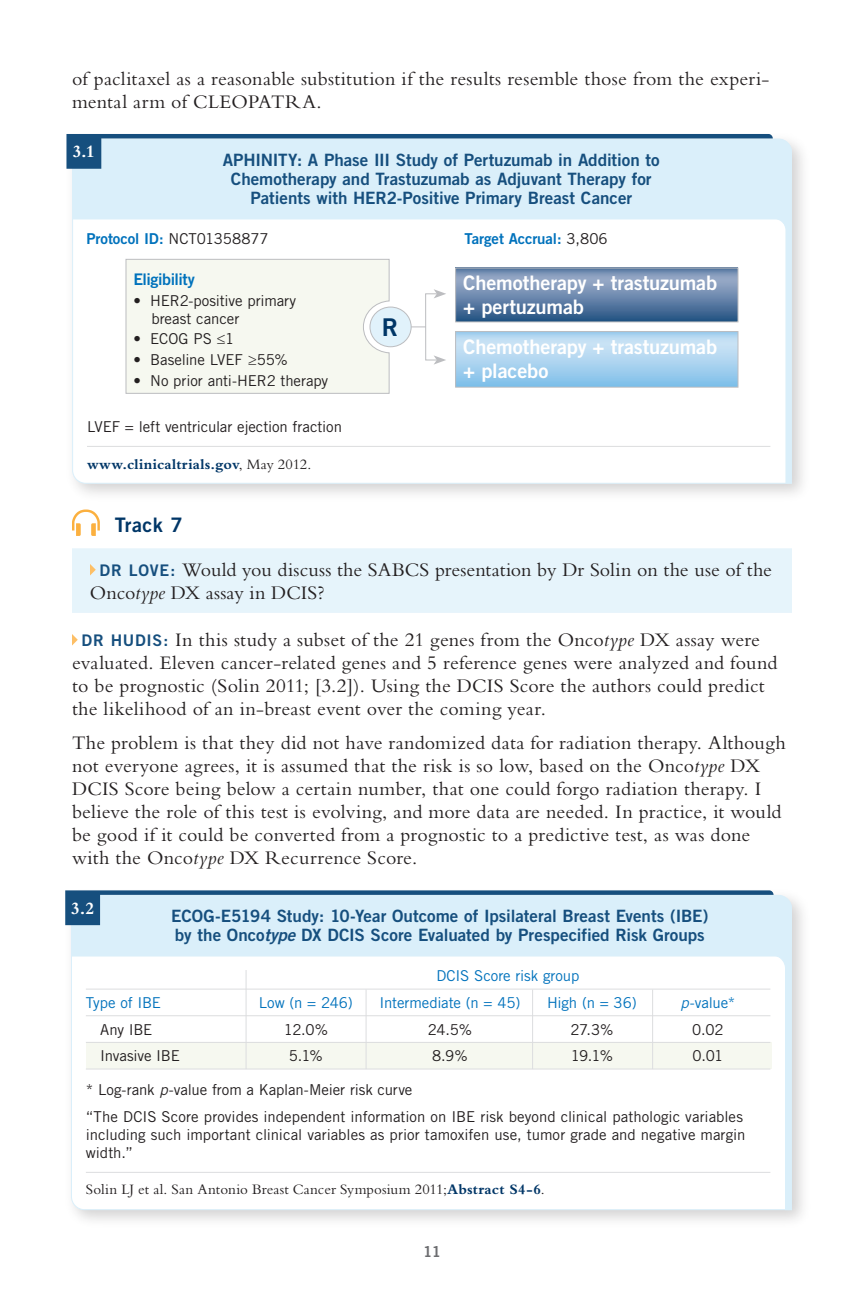
<style>
.page{position:relative;width:864px;height:1296px;background:#fff}
.page>*{position:absolute;margin:0;border:0;box-sizing:border-box;transform-origin:0 0}
.t1{font:24.4px "Trade Gothic LT Std Bd 2";color:#003667}
.t2{font:20px/23px "Bembo RTP Std";letter-spacing:.01em;color:#231f20}
.t3{font:20px/24px "Trade Gothic LT Std Bd 2";letter-spacing:-.01em;color:#fff}
.t4{font:20px "Trade Gothic LT Std Bd 2";letter-spacing:.015em;color:#003667}
.t5{font:700 18px "Bembo RTP Std";color:#fff}
.t6{font:17px/19px "Trade Gothic LT Std Bd 2";letter-spacing:-.005em;color:#164f7e;text-align:center}
.t7{font:16px "Trade Gothic LT Std Bd 2";letter-spacing:-.025em;color:#0072bc}
.t8{font:15px/18px "Trade Gothic LT Std";letter-spacing:-.005em;color:#231f20}
.t9{font:15px "Trade Gothic LT Std";letter-spacing:-.005em;color:#0072bc}
.t10{font:15px "Bembo RTP Std";letter-spacing:.005em;color:#231f20}
.t11{font:15px "Trade Gothic LT Std Bd 2";letter-spacing:-.005em;color:#0072bc}
.t12{font:700 15px "Bembo RTP Std";letter-spacing:.02em;color:#003667}
.t13{font:15px "Trade Gothic LT Std Bd 2";color:#6c6d70}
.s1{font-family:"Trade Gothic LT Std";color:#231f20}
.s2{font-weight:400;color:#231f20}
.s3{font-family:"Trade Gothic LT Std Bd 2";font-size:16px;color:#164f7e}
.s4{font-style:italic}
.s5{font-family:"Trade Gothic LT Std Bd 2 Obl"}
.s6{font-weight:700;color:#003667}
</style>
<div class="page">
<div style="left:63px;top:130px;width:749px;height:375px;background:#231f20;opacity:.2"></div>
<svg style="left:72px;top:138px;width:720px;height:345px"></svg>
<svg style="left:66px;top:134px;width:707px;height:35px;background:#b8d3e4"></svg>
<div style="left:62px;top:887px;width:751px;height:345px;background:#231f20;opacity:.2"></div>
<svg style="left:70px;top:894px;width:722px;height:316px"></svg>
<svg style="left:65px;top:890px;width:709px;height:35px;background:#b9d3e4"></svg>
<svg style="left:457px;top:270px;width:280px;height:50px;background:#6885ab"></svg>
<svg style="left:457px;top:333px;width:280px;height:53px;background:#aad3ef"></svg>
<div style="left:86px;top:1042px;width:685px;height:27px;background:#f6f8f0"></div>
<div style="left:72px;top:548px;width:720px;height:65px;background:#e6f4fb"></div>
<svg style="left:72px;top:510px;width:28px;height:26px"></svg>
<svg style="left:90px;top:564px;width:6px;height:12px"></svg>
<svg style="left:72px;top:634px;width:6px;height:12px"></svg>
<hr style="left:87px;top:446px;width:683px;height:1px;background:#dcdddf">
<svg style="left:412px;top:326px;width:13px;height:1px"></svg>
<div style="left:425px;top:293px;width:12px;height:68px;border:1px solid #bcbdc0"></div>
<svg style="left:434px;top:289px;width:12px;height:9px"></svg>
<svg style="left:434px;top:355px;width:12px;height:10px"></svg>
<div style="left:455px;top:331px;width:284px;height:57px;border:1px solid #bcbdc0"></div>
<div style="left:125px;top:258px;width:265px;height:136px;background:#f6f8f0"></div>
<div style="left:370px;top:307px;width:41px;height:40px;background:#e1f2fb;border-radius:50%"></div>
<div style="left:369px;top:307px;width:43px;height:40px;border:1px solid #bcbdc0;border-radius:50%"></div>
<div style="left:455px;top:268px;width:284px;height:54px;border:1px solid #bcbdc0"></div>
<hr style="left:86px;top:989px;width:684px;height:1px;background:#dcdddf">
<hr style="left:86px;top:1015px;width:684px;height:1px;background:#dcdddf">
<hr style="left:86px;top:1042px;width:684px;height:1px;background:#dcdddf">
<hr style="left:86px;top:1069px;width:684px;height:1px;background:#dcdddf">
<hr style="left:86px;top:1172px;width:684px;height:1px;background:#dcdddf">
<hr style="left:246px;top:970px;width:1px;height:99px;background:#dcdddf">
<hr style="left:366px;top:990px;width:1px;height:79px;background:#dcdddf">
<hr style="left:532px;top:990px;width:1px;height:79px;background:#dcdddf">
<hr style="left:652px;top:990px;width:1px;height:79px;background:#dcdddf">
<p class="t2" style="left:72px;top:67px;width:699px">of paclitaxel as a reasonable substitution if the results resemble those from the experi&shy;mental arm of CLEOPATRA.</p>
<p class="t5" style="left:73px;top:142px;width:24px">3.1</p>
<p class="t6" style="left:223px;top:150px;width:439px">APHINITY: A Phase III Study of Pertuzumab in Addition to<br>Chemotherapy and Trastuzumab as Adjuvant Therapy for<br>Patients with HER2-Positive Primary Breast Cancer</p>
<p class="t11" style="left:86px;top:230px;width:184px">Protocol ID: <span class="s1">NCT01358877</span></p>
<p class="t11" style="left:464px;top:230px;width:145px">Target Accrual: <span class="s1">3,806</span></p>
<p class="t7" style="left:133px;top:269px;width:63px">Eligibility</p>
<p class="t8" style="left:151px;top:291px;width:146px;text-indent:-18px">• HER2-positive primary breast cancer</p>
<p class="t8" style="left:133px;top:330px;width:103px">• ECOG PS ≤1</p>
<p class="t8" style="left:133px;top:351px;width:156px">• Baseline LVEF ≥55%</p>
<p class="t8" style="left:133px;top:372px;width:196px">• No prior anti-HER2 therapy</p>
<p class="t8" style="left:87px;top:417px;width:257px">LVEF = left ventricular ejection fraction</p>
<p class="t12" style="left:87px;top:455px;width:226px">www.clinicaltrials.gov<span class="s2">, May 2012.</span></p>
<p class="t1" style="left:382px;top:312px;width:18px">R</p>
<p class="t3" style="left:463px;top:271px;width:255px">Chemotherapy + trastuzumab + pertuzumab</p>
<p class="t3" style="left:463px;top:334px;width:255px">Chemotherapy + trastuzumab + placebo</p>
<p class="t4" style="left:115px;top:512px;width:69px">Track 7</p>
<p class="t2" style="left:90px;top:557px;width:683px;text-indent:10px"><span class="s3">DR LOVE:</span> Would you discuss the SABCS presentation by Dr Solin on the use of the<br>Onco<span class="s4">type</span> DX assay in DCIS?</p>
<p class="t2" style="left:72px;top:627px;width:707px;text-indent:10px"><span class="s3">DR HUDIS:</span> In this study a subset of the 21 genes from the Onco<span class="s4">type</span> DX assay were evaluated. Eleven cancer-related genes and 5 reference genes were analyzed and found to be prognostic (Solin 2011; [3.2]). Using the DCIS Score the authors could predict the likelihood of an in-breast event over the coming year.</p>
<p class="t2" style="left:72px;top:731px;width:715px">The problem is that they did not have randomized data for radiation therapy. Although not everyone agrees, it is assumed that the risk is so low, based on the Onco<span class="s4">type</span> DX DCIS Score being below a certain number, that one could forgo radiation therapy. I believe the role of this test is evolving, and more data are needed. In practice, it would be good if it could be converted from a prognostic to a predictive test, as was done with the Onco<span class="s4">type</span> DX Recurrence Score.</p>
<p class="t5" style="left:71px;top:898px;width:25px">3.2</p>
<p class="t6" style="left:171px;top:906px;width:539px;text-align:left">ECOG-E5194 Study: 10-Year Outcome of Ipsilateral Breast Events (IBE) by the Onco<span class="s5">type</span> DX DCIS Score Evaluated by Prespecified Risk Groups</p>
<p class="t9" style="left:436px;top:967px;width:145px">DCIS Score risk group</p>
<p class="t9" style="left:86px;top:994px;width:77px">Type of IBE</p>
<p class="t9" style="left:259px;top:994px;width:96px">Low (n = 246)</p>
<p class="t9" style="left:379px;top:994px;width:142px">Intermediate (n = 45)</p>
<p class="t9" style="left:547px;top:994px;width:91px">High (n = 36)</p>
<p class="t9" style="left:680px;top:994px;width:56px"><span class="s4">p</span>-value*</p>
<p class="t8" style="left:100px;top:1020px;width:54px">Any IBE</p>
<p class="t8" style="left:284px;top:1020px;width:46px">12.0%</p>
<p class="t8" style="left:428px;top:1020px;width:46px">24.5%</p>
<p class="t8" style="left:570px;top:1020px;width:45px">27.3%</p>
<p class="t8" style="left:692px;top:1020px;width:33px">0.02</p>
<p class="t8" style="left:100px;top:1047px;width:81px">Invasive IBE</p>
<p class="t8" style="left:289px;top:1047px;width:36px">5.1%</p>
<p class="t8" style="left:432px;top:1047px;width:37px">8.9%</p>
<p class="t8" style="left:571px;top:1047px;width:44px">19.1%</p>
<p class="t8" style="left:693px;top:1047px;width:32px">0.01</p>
<p class="t8" style="left:86px;top:1076px;width:659px;line-height:26.6px">* Log-rank <span class="s4">p</span>-value from a Kaplan-Meier risk curve<br>“The DCIS Score provides independent information on IBE risk beyond clinical pathologic variables</p>
<p class="t8" style="left:86px;top:1125px;width:661px">including such important clinical variables as prior tamoxifen use, tumor grade and negative margin width.”</p>
<p class="t10" style="left:86px;top:1181px;width:460px">Solin LJ et al. San Antonio Breast Cancer Symposium 2011;<span class="s6">Abstract S4-6</span>.</p>
<p class="t13" style="left:423px;top:1242px;width:19px">11</p>
</div>
